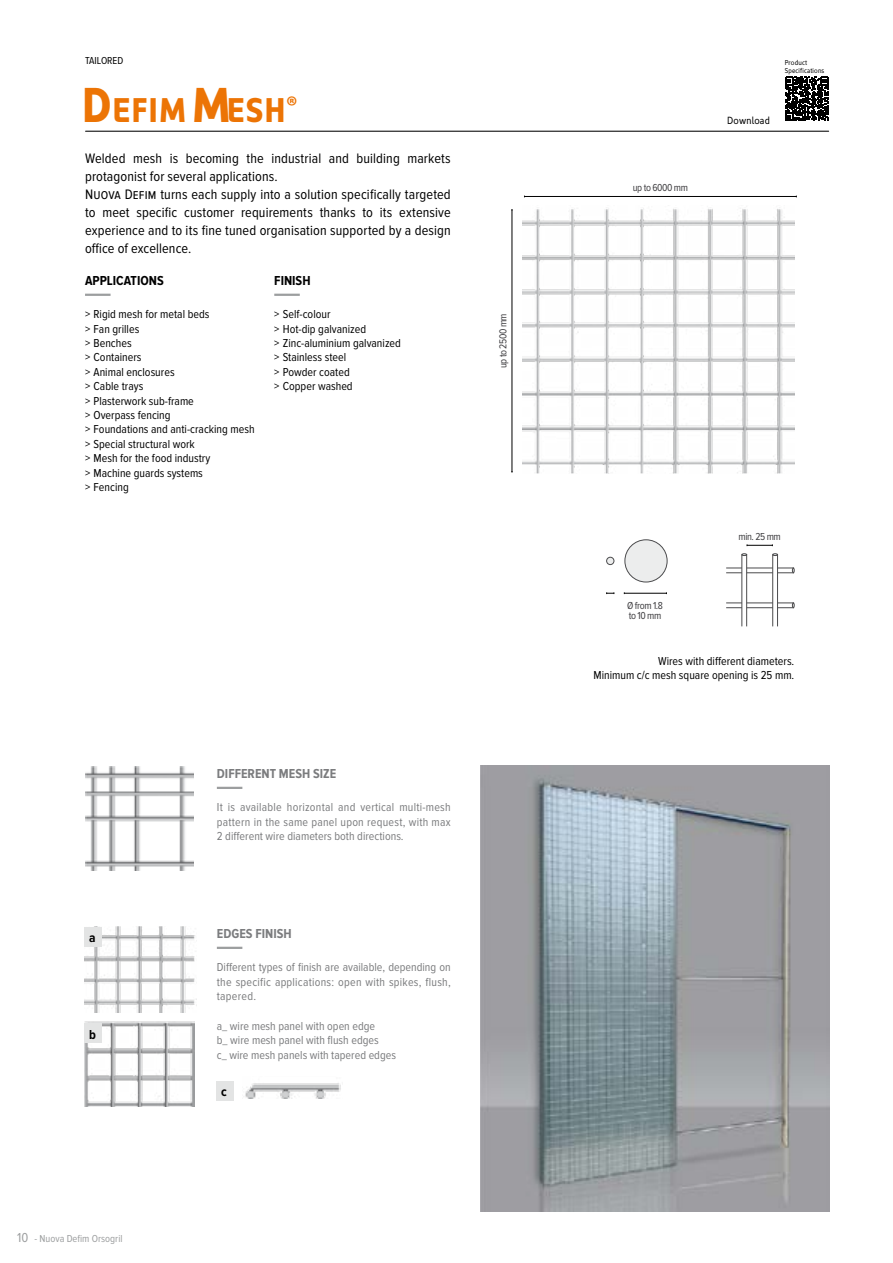
<style>
.page{position:relative;width:893px;height:1263px;background:#fff}
.page>*{position:absolute;margin:0;border:0;box-sizing:border-box;transform-origin:0 0}
.t1{font:34.65px "Kyrial Sans Pro Bold Cond";letter-spacing:.03em;color:#ec7405}
.t2{font:700 condensed 28.8px "Myriad Pro";color:#ec7405}
.t3{font:14.25px/18px "Proxima Nova Cond";letter-spacing:.01em;color:#000}
.t4{font:700 13.5px "Proxima Nova Cond";color:#7b7c7e}
.t5{font:700 13.5px "Proxima Nova Cond";color:#000}
.t6{font:12px/14.4px "Proxima Nova Cond";color:#000}
.t7{font:12px/14.4px "Proxima Nova Cond";letter-spacing:.01em;color:#7b7c7e;text-align:justify}
.t8{font:10.5px/10.5px "Proxima Nova Cond";letter-spacing:-.04em;color:#3e3d40}
.t9{font:10.5px "Proxima Nova Cond";color:#9c9e9f}
.t10{font:10.5px "Kyrial Sans Pro Regular Cond";letter-spacing:.02em;color:#000}
.t11{font:10.5px "Proxima Nova Cond";color:#000}
.t12{font:7.2px/7.5px "Kyrial Sans Pro Regular Cond";letter-spacing:.02em;color:#000}
.s1{font-size:49.5px}
.s2{font-size:13.5px}
</style>
<div class="page">
<hr style="left:86px;top:131px;width:743px;height:1px;background:#000">
<img style="left:480px;top:765px;width:349px;height:447px">
<svg style="left:785px;top:77px;width:44px;height:44px"></svg>
<img style="left:85px;top:767px;width:108px;height:104px">
<img style="left:522px;top:208px;width:272px;height:265px">
<img style="left:85px;top:927px;width:110px;height:85px">
<div style="left:85px;top:927px;width:17px;height:19px;background:#e3e4e4"></div>
<img style="left:85px;top:1021px;width:109px;height:86px">
<div style="left:85px;top:1024px;width:17px;height:19px;background:#e3e4e4"></div>
<img style="left:245px;top:1083px;width:96px;height:15px">
<div style="left:217px;top:1081px;width:17px;height:19px;background:#e3e4e4"></div>
<div style="left:726px;top:603px;width:68px;height:5px;border:1px solid #4b4b4d"></div>
<div style="left:726px;top:568px;width:68px;height:5px;border:1px solid #4b4b4d"></div>
<hr style="left:512px;top:210px;width:1px;height:262px;background:#000">
<hr style="left:524px;top:196px;width:272px;height:1px;background:#000">
<svg style="left:742px;top:556px;width:5px;height:70px"></svg>
<svg style="left:773px;top:556px;width:5px;height:70px"></svg>
<svg style="left:747px;top:544px;width:26px;height:2px"></svg>
<hr style="left:624px;top:593px;width:42px;height:1px;background:#000">
<svg style="left:606px;top:592px;width:9px;height:2px"></svg>
<hr style="left:85px;top:294px;width:26px;height:2px;background:#9c9e9f">
<hr style="left:217px;top:787px;width:25px;height:2px;background:#9c9e9f">
<hr style="left:217px;top:947px;width:25px;height:2px;background:#9c9e9f">
<hr style="left:274px;top:294px;width:26px;height:2px;background:#9c9e9f">
<div style="left:625px;top:540px;width:42px;height:42px;background:#eceded;border-radius:50%"></div>
<div style="left:625px;top:540px;width:42px;height:42px;border:1px solid #4b4b4d;border-radius:50%"></div>
<div style="left:607px;top:557px;width:7px;height:8px;background:#eceded;border-radius:50%"></div>
<div style="left:606px;top:557px;width:8px;height:8px;border:1px solid #4b4b4d;border-radius:50%"></div>
<p class="t11" style="left:85px;top:54px;width:40px">TAILORED</p>
<h1 class="t1" style="left:82px;top:85px;width:205px"><span class="s1">D</span>EFIM <span class="s1">M</span>ESH</h1>
<h2 class="t2" style="left:287px;top:89px;width:12px">®</h2>
<p class="t3" style="left:85px;top:150px;width:367px">Welded mesh is becoming the industrial and building markets protagonist for several applications.<br>Nuova Defim turns each supply into a solution specifically targeted to meet specific customer requirements thanks to its extensive experience and to its fine tuned organisation supported by a design office of excellence.</p>
<p class="t5" style="left:85px;top:273px;width:80px">APPLICATIONS</p>
<p class="t6" style="left:85px;top:307px;width:171px">&gt; Rigid mesh for metal beds<br>&gt; Fan grilles<br>&gt; Benches<br>&gt; Containers<br>&gt; Animal enclosures<br>&gt; Cable trays<br>&gt; Plasterwork sub-frame<br>&gt; Overpass fencing<br>&gt; Foundations and anti-cracking mesh &gt; Special structural work<br>&gt; Mesh for the food industry<br>&gt; Machine guards systems<br>&gt; Fencing</p>
<p class="t5" style="left:274px;top:273px;width:38px">FINISH</p>
<p class="t6" style="left:274px;top:307px;width:128px">&gt; Self-colour<br>&gt; Hot-dip galvanized<br>&gt; Zinc-aluminium galvanized &gt; Stainless steel<br>&gt; Powder coated<br>&gt; Copper washed</p>
<p class="t8" style="left:498px;top:368px;width:56px;rotate:-90deg">up to 2500 mm</p>
<p class="t5" style="left:89px;top:930px;width:8px">a</p>
<p class="t5" style="left:89px;top:1026px;width:8px">b</p>
<p class="t9" style="left:17px;top:1232px;width:107px"><span class="s2">10</span> - Nuova Defim Orsogril</p>
<p class="t4" style="left:217px;top:766px;width:121px">DIFFERENT MESH SIZE</p>
<p class="t7" style="left:217px;top:800px;width:235px">It is available horizontal and vertical multi-mesh pattern in the same panel upon request, with max 2 different wire diameters both directions.</p>
<p class="t4" style="left:217px;top:926px;width:76px">EDGES FINISH</p>
<p class="t7" style="left:217px;top:960px;width:235px">Different types of finish are available, depending on the specific applications: open with spikes, flush, tapered.</p>
<p class="t7" style="left:217px;top:1019px;width:181px;text-align:left">a_ wire mesh panel with open edge<br>b_ wire mesh panel with flush edges<br>c_ wire mesh panels with tapered edges</p>
<p class="t5" style="left:221px;top:1084px;width:7px">c</p>
<p class="t8" style="left:633px;top:183px;width:57px">up to 6000 mm</p>
<p class="t12" style="left:785px;top:59px;width:41px">Product<br>Specifications</p>
<p class="t10" style="left:727px;top:113px;width:44px">Download</p>
<p class="t8" style="left:627px;top:600px;width:37px">Ø from 1.8 to 10 mm</p>
<p class="t8" style="left:739px;top:531px;width:44px">min. 25 mm</p>
<p class="t6" style="left:593px;top:654px;width:202px;text-align:right">Wires with different diameters.<br>Minimum c/c mesh square opening is 25 mm.</p>
</div>
